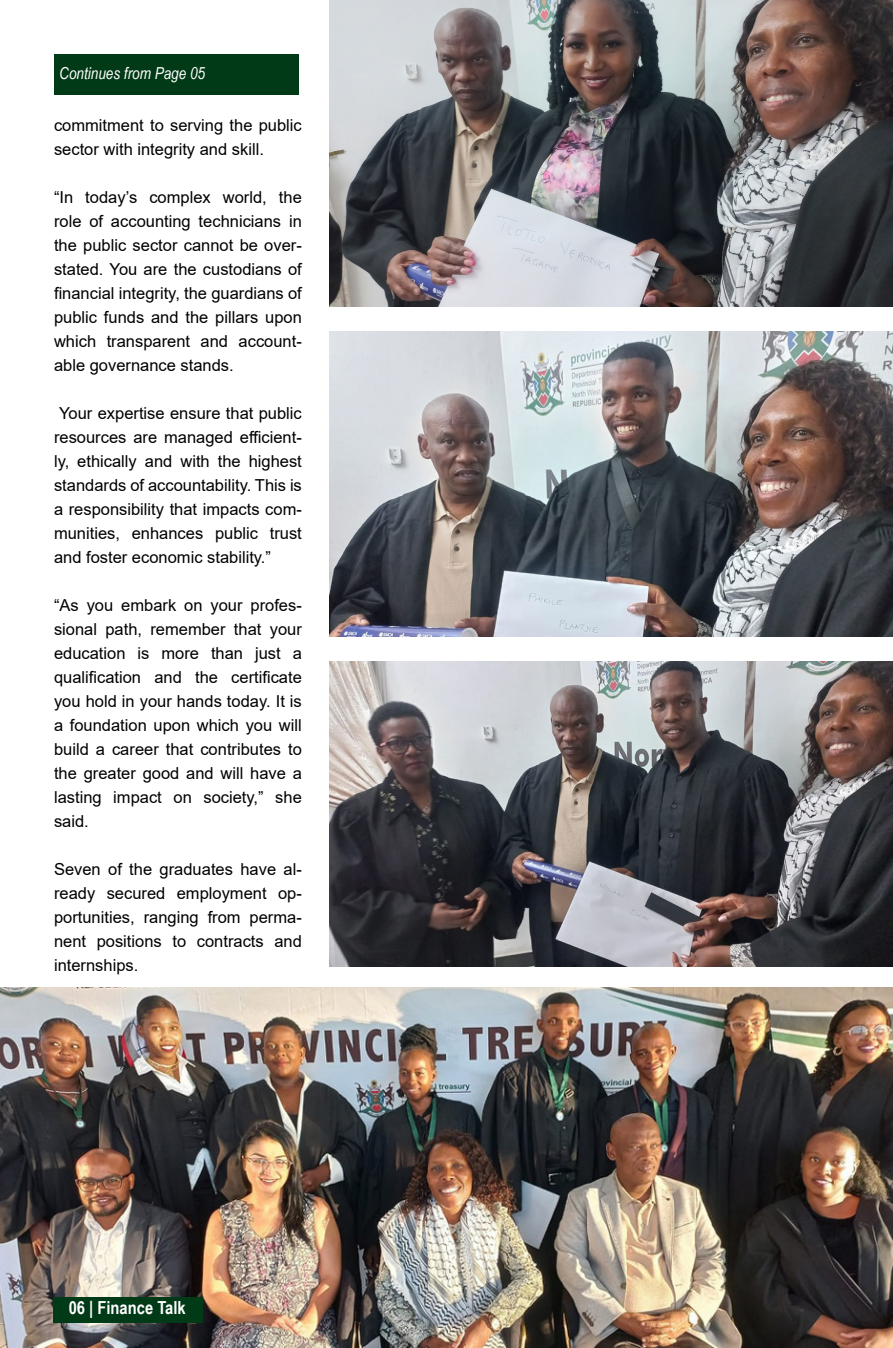
<style>
.page{position:relative;width:893px;height:1348px;background:#fff}
.page>*{position:absolute;margin:0;border:0;box-sizing:border-box;transform-origin:0 0}
.t1{font:700 18px "Arial Narrow";color:#fff}
.t2{font:16.5px/24px "Arial";color:#000;text-align:justify}
.t3{font:italic 16.5px "Arial Narrow";color:#fff}
</style>
<div class="page">
<img style="left:1px;top:987px;width:891px;height:360px">
<div style="left:54px;top:1297px;width:149px;height:26px;background:#003a16"></div>
<img style="left:329px;top:661px;width:563px;height:306px">
<img style="left:329px;top:331px;width:563px;height:306px">
<img style="left:329px;top:1px;width:563px;height:305px">
<div style="left:54px;top:54px;width:245px;height:40px;background:#003a16"></div>
<p class="t3" style="left:59px;top:61px;width:147px">Continues from Page 05</p>
<p class="t2" style="left:54px;top:113px;width:249px">commitment to serving the public sector with integrity and skill.</p>
<p class="t2" style="left:54px;top:185px;width:249px">“In today’s complex world, the role of accounting technicians in the public sector cannot be over&shy;stated. You are the custodians of financial integrity, the guardians of public funds and the pillars upon which transparent and account&shy;able governance stands.</p>
<p class="t2" style="left:54px;top:401px;width:249px;text-indent:5px">Your expertise ensure that public resources are managed efficient&shy;ly, ethically and with the highest standards of accountability. This is a responsibility that impacts com&shy;munities, enhances public trust and foster economic stability.”</p>
<p class="t2" style="left:54px;top:593px;width:249px">“As you embark on your profes&shy;sional path, remember that your education is more than just a qualification and the certificate you hold in your hands today. It is a foundation upon which you will build a career that contributes to the greater good and will have a lasting impact on society,” she said.</p>
<p class="t2" style="left:54px;top:857px;width:249px">Seven of the graduates have al&shy;ready secured employment op&shy;portunities, ranging from perma&shy;nent positions to contracts and internships.</p>
<p class="t1" style="left:69px;top:1294px;width:119px">06 | Finance Talk</p>
</div>
